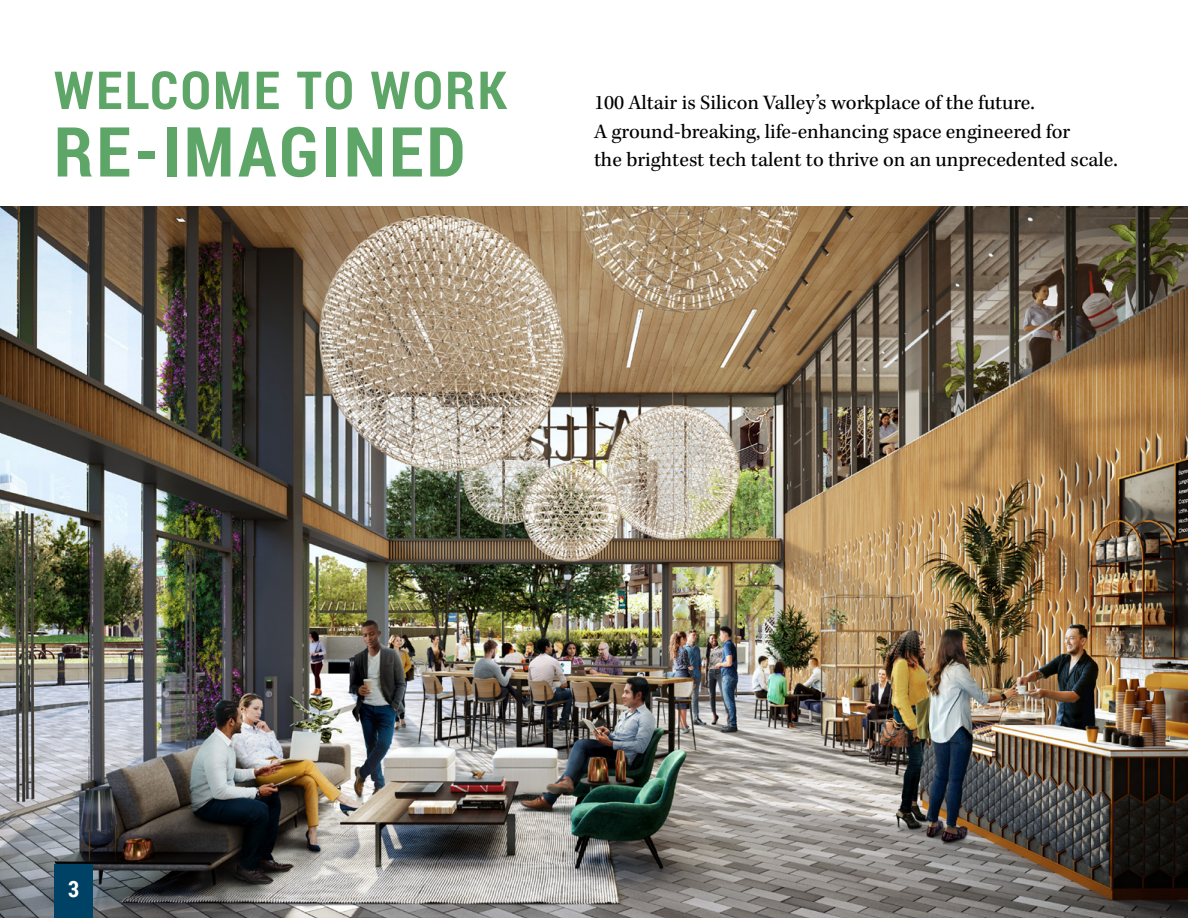
<style>
.page{position:relative;width:1188px;height:918px;background:#fff}
.page>*{position:absolute;margin:0;border:0;box-sizing:border-box;transform-origin:0 0}
.t1{font:700 69px "Roboto Condensed";letter-spacing:.05em;color:#5ea568}
.t2{font:700 52.5px "Roboto Condensed";letter-spacing:.05em;color:#5ea568}
.t3{font:700 22.5px "Roboto Condensed";color:#fff}
.t4{font:21px/28.5px "Kepler Std";color:#000}
</style>
<div class="page">
<img style="left:0;top:206px;width:1188px;height:712px">
<div style="left:54px;top:864px;width:39px;height:54px;background:#004265"></div>
<h2 class="t2" style="left:54px;top:53px;width:454px">WELCOME TO WORK</h2>
<h1 class="t1" style="left:54px;top:103px;width:413px">RE-IMAGINED</h1>
<p class="t4" style="left:594px;top:89px;width:525px">100 Altair is Silicon Valley’s workplace of the future.<br>A ground-breaking, life-enhancing space engineered for<br>the brightest tech talent to thrive on an unprecedented scale.</p>
<p class="t3" style="left:68px;top:873px;width:13px">3</p>
</div>
